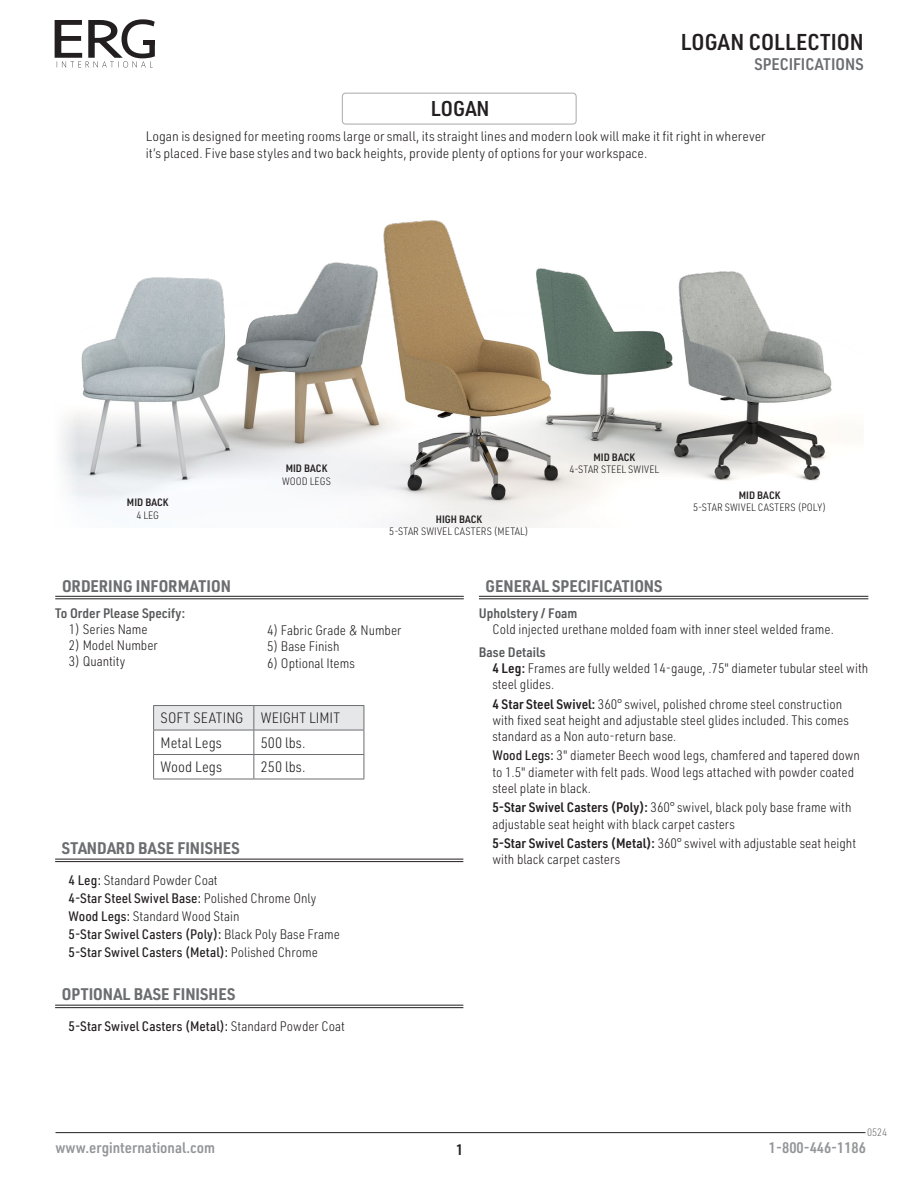
<style>
.page{position:relative;width:918px;height:1188px;background:#fff}
.page>*{position:absolute;margin:0;border:0;box-sizing:border-box;transform-origin:0 0}
.H_LT_PG_Header{font:600 22.5px "URWDIN Semi Cond";letter-spacing:.015em;color:#231f20}
.New_Intro_text{font:600 21px "URWDIN Semi Cond";letter-spacing:.01em;color:#231f20}
.NEW_Subhead_rule_below{font:700 16.5px "URWDIN Semi Cond";color:#6c6d70}
.H_LT_PG_Header-2{font:600 16.5px "URWDIN Semi Cond";color:#6c6d70}
.t1{font:600 15px "URWDIN Semi Cond";color:#939598}
.t2{font:600 15px "URWDIN Semi Cond";color:#231f20}
.Price_Cols_ProdSpec{font:300 14.85px "URWDIN Semi Cond";color:#231f20}
.New_List_text{font:300 13.5px/16.2px "URWDIN Semi Cond";color:#231f20}
.New_Intro_text-2{font:300 13.5px/16.2px "URWDIN Semi Cond";color:#231f20;scale:1.05 1}
.New_List_text-2{font:500 13.5px "URWDIN Semi Cond";color:#231f20}
.New_Intro_text-3{font:300 13.5px "URWDIN Semi Cond";color:#231f20}
.New_Subhead_9pt_80{font:600 13.5px "URWDIN Semi Cond";color:#57585a}
.NEW_Callout_7_point{font:300 10.5px "URWDIN Semi Cond";letter-spacing:.015em;color:#231f20}
.NEW_Callout_7_point-2{font:600 10.5px "URWDIN Semi Cond";color:#231f20}
.t3{font:300 10.5px "URWDIN Semi Cond";color:#6c6d70}
.s1{font-weight:500}
.s2{font-weight:300}
.s3{font-weight:600}
</style>
<div class="page">
<hr style="left:56px;top:1132px;width:810px;height:1px;background:#231f20">
<svg style="left:54px;top:19px;width:101px;height:48px"></svg>
<div style="left:144px;top:40px;width:11px;height:5px;background:#231f20"></div>
<div style="left:342px;top:93px;width:235px;height:31px;border:1px solid #a8a9ad;border-radius:3px"></div>
<hr style="left:479px;top:596px;width:389px;height:1px;background:#231f20">
<hr style="left:479px;top:599px;width:389px;height:1px;background:#231f20">
<hr style="left:55px;top:596px;width:409px;height:1px;background:#231f20">
<hr style="left:55px;top:599px;width:409px;height:1px;background:#231f20">
<hr style="left:153px;top:705px;width:101px;height:1px;background:#6c6d70">
<hr style="left:254px;top:705px;width:110px;height:1px;background:#6c6d70">
<svg style="left:153px;top:706px;width:212px;height:73px"></svg>
<hr style="left:153px;top:779px;width:101px;height:1px;background:#6c6d70">
<hr style="left:254px;top:779px;width:110px;height:1px;background:#6c6d70">
<hr style="left:55px;top:859px;width:408px;height:1px;background:#231f20">
<hr style="left:55px;top:861px;width:408px;height:1px;background:#231f20">
<hr style="left:55px;top:1005px;width:408px;height:1px;background:#231f20">
<hr style="left:55px;top:1007px;width:408px;height:1px;background:#231f20">
<img style="left:61px;top:220px;width:790px;height:307px">
<p class="H_LT_PG_Header" style="left:681px;top:27px;width:184px">LOGAN COLLECTION</p>
<p class="H_LT_PG_Header-2" style="left:754px;top:53px;width:111px">SPECIFICATIONS</p>
<p class="New_Intro_text" style="left:431px;top:94px;width:60px">LOGAN</p>
<p class="New_Intro_text-2" style="left:146px;top:128px;width:592px">Logan is designed for meeting rooms large or small, its straight lines and modern look will make it fit right in wherever it’s placed. Five base styles and two back heights, provide plenty of options for your workspace.</p>
<p class="NEW_Callout_7_point-2" style="left:127px;top:496px;width:43px">MID BACK</p>
<p class="NEW_Callout_7_point" style="left:136px;top:508px;width:24px">4 LEG</p>
<p class="NEW_Callout_7_point-2" style="left:286px;top:461px;width:43px">MID BACK</p>
<p class="NEW_Callout_7_point" style="left:282px;top:474px;width:50px">WOOD LEGS</p>
<p class="NEW_Callout_7_point-2" style="left:436px;top:512px;width:48px">HIGH BACK</p>
<p class="NEW_Callout_7_point" style="left:389px;top:525px;width:141px">5-STAR SWIVEL CASTERS (METAL)</p>
<p class="NEW_Callout_7_point-2" style="left:594px;top:450px;width:43px">MID BACK</p>
<p class="NEW_Callout_7_point" style="left:569px;top:463px;width:91px">4-STAR STEEL SWIVEL</p>
<p class="NEW_Callout_7_point-2" style="left:739px;top:488px;width:43px">MID BACK</p>
<p class="NEW_Callout_7_point" style="left:693px;top:501px;width:135px">5-STAR SWIVEL CASTERS (POLY)</p>
<p class="NEW_Subhead_rule_below" style="left:62px;top:574px;width:171px">ORDERING INFORMATION</p>
<p class="New_Subhead_9pt_80" style="left:55px;top:604px;width:132px">To Order Please Specify:</p>
<p class="New_Intro_text-3" style="left:69px;top:620px;width:81px">1) Series Name</p>
<p class="New_Intro_text-3" style="left:69px;top:636px;width:91px">2) Model Number</p>
<p class="New_Intro_text-3" style="left:69px;top:653px;width:58px">3) Quantity</p>
<p class="New_Intro_text-3" style="left:267px;top:622px;width:136px">4) Fabric Grade &amp; Number</p>
<p class="New_Intro_text-3" style="left:267px;top:638px;width:74px">5) Base Finish</p>
<p class="New_Intro_text-3" style="left:267px;top:654px;width:89px">6) Optional Items</p>
<p class="Price_Cols_ProdSpec" style="left:161px;top:708px;width:84px">SOFT SEATING</p>
<p class="Price_Cols_ProdSpec" style="left:261px;top:708px;width:81px">WEIGHT LIMIT</p>
<p class="Price_Cols_ProdSpec" style="left:161px;top:733px;width:63px">Metal Legs</p>
<p class="Price_Cols_ProdSpec" style="left:261px;top:733px;width:46px">500 lbs.</p>
<p class="Price_Cols_ProdSpec" style="left:161px;top:757px;width:63px">Wood Legs</p>
<p class="Price_Cols_ProdSpec" style="left:261px;top:757px;width:46px">250 lbs.</p>
<p class="NEW_Subhead_rule_below" style="left:62px;top:837px;width:180px">STANDARD BASE FINISHES</p>
<p class="New_List_text" style="left:69px;top:872px;width:151px"><span class="s1">4 Leg:</span> Standard Powder Coat</p>
<p class="New_List_text-2" style="left:69px;top:890px;width:249px">4-Star Steel Swivel Base: <span class="s2">Polished Chrome Only</span></p>
<p class="New_List_text" style="left:69px;top:908px;width:172px"><span class="s1">Wood Legs:</span> Standard Wood Stain</p>
<p class="New_List_text-2" style="left:69px;top:926px;width:273px">5-Star Swivel Casters (Poly): <span class="s2">Black Poly Base Frame</span></p>
<p class="New_List_text-2" style="left:69px;top:944px;width:251px">5-Star Swivel Casters (Metal): <span class="s2">Polished Chrome</span></p>
<p class="NEW_Subhead_rule_below" style="left:62px;top:983px;width:175px">OPTIONAL BASE FINISHES</p>
<p class="New_List_text-2" style="left:69px;top:1018px;width:278px">5-Star Swivel Casters (Metal): <span class="s2">Standard Powder Coat</span></p>
<p class="NEW_Subhead_rule_below" style="left:486px;top:574px;width:178px">GENERAL SPECIFICATIONS</p>
<p class="New_Subhead_9pt_80" style="left:479px;top:604px;width:100px">Upholstery / Foam</p>
<p class="New_List_text" style="left:492px;top:621px;width:343px">Cold injected urethane molded foam with inner steel welded frame.</p>
<p class="New_Subhead_9pt_80" style="left:479px;top:643px;width:68px">Base Details</p>
<p class="New_List_text" style="left:492px;top:660px;width:377px"><span class="s3">4 Leg:</span> Frames are fully welded 14-gauge, .75" diameter tubular steel with steel glides.</p>
<p class="New_List_text" style="left:492px;top:695px;width:358px"><span class="s3">4 Star Steel Swivel:</span> 360° swivel, polished chrome steel construction with fixed seat height and adjustable steel glides included. This comes standard as a Non auto-return base.</p>
<p class="New_List_text" style="left:492px;top:747px;width:369px"><span class="s1">Wood Legs:</span> 3" diameter Beech wood legs, chamfered and tapered down to 1.5" diameter with felt pads. Wood legs attached with powder coated steel plate in black.</p>
<p class="New_List_text" style="left:492px;top:799px;width:361px"><span class="s3">5-Star Swivel Casters (Poly):</span> 360° swivel, black poly base frame with adjustable seat height with black carpet casters</p>
<p class="New_List_text" style="left:492px;top:835px;width:365px"><span class="s3">5-Star Swivel Casters (Metal):</span> 360° swivel with adjustable seat height with black carpet casters</p>
<p class="t3" style="left:867px;top:1125px;width:22px">0524</p>
<p class="t1" style="left:56px;top:1138px;width:161px">www.erginternational.com</p>
<p class="t1" style="left:769px;top:1138px;width:99px">1-800-446-1186</p>
<p class="t2" style="left:456px;top:1139px;width:9px">1</p>
</div>
